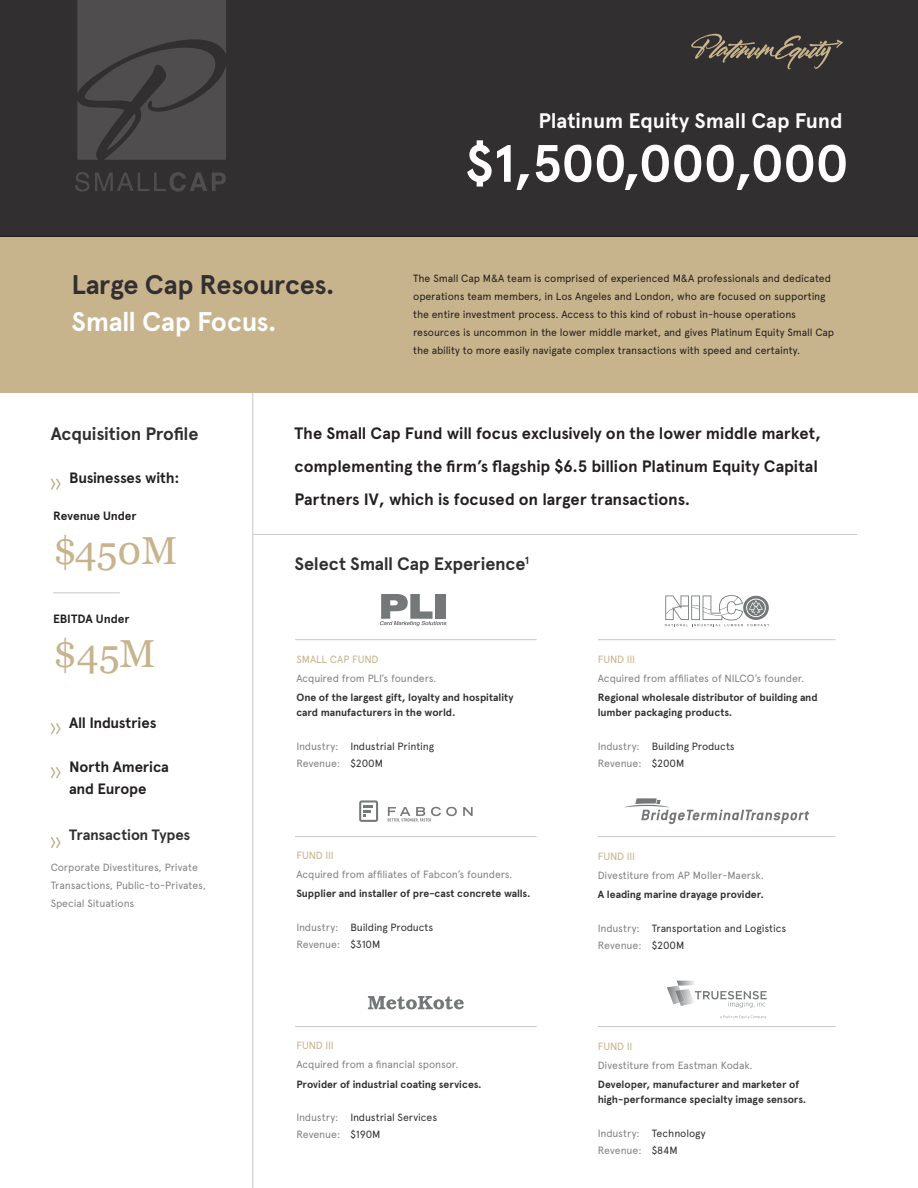
<style>
.page{position:relative;width:918px;height:1188px;background:#fff}
.page>*{position:absolute;margin:0;border:0;box-sizing:border-box;transform-origin:0 0}
.t1{font:700 52.5px "Apercu";letter-spacing:-.02em;color:#fff}
.t2{font:39px "Georgia";color:#c7b38c}
.t3{font:700 27px "Apercu Pro";letter-spacing:-.01em;color:#312f30}
.t4{font:700 27px "Apercu Pro";letter-spacing:-.015em;color:#fff}
.t5{font:700 21px "Apercu";letter-spacing:-.005em;color:#fff}
.t6{font:700 18px "Apercu Pro";letter-spacing:-.01em;color:#312f30}
.t7{font:700 16.5px/33px "Apercu Pro";letter-spacing:-.005em;color:#231f20}
.t8{font:700 15px "Apercu Pro";letter-spacing:-.015em;color:#231f20}
.t9{font:700 15px "Apercu Pro";letter-spacing:-.01em;color:#312f30}
.t10{font:700 12px "Apercu Pro";letter-spacing:-.01em;color:#231f20}
.t11{font:10.5px/18px "Apercu Pro";letter-spacing:-.01em;color:#231f20}
.t12{font:10.5px/18px "Apercu Pro";letter-spacing:-.01em;color:#808285}
.t13{font:700 10.5px/15px "Apercu Pro";letter-spacing:-.005em;color:#312f30}
.t14{font:10.5px "Apercu Pro";letter-spacing:-.01em;color:#312f30}
.t15{font:10.5px "Apercu Pro";letter-spacing:-.025em;color:#c7b38c}
.s1{color:#808285}
.s2{color:#312f30}
</style>
<div class="page">
<hr style="left:252px;top:393px;width:1px;height:795px;background:#c7c8ca">
<div style="left:0;top:237px;width:918px;height:156px;background:#c7b38c"></div>
<div style="left:0;top:0;width:918px;height:237px;background:#312f30"></div>
<svg style="left:691px;top:33px;width:152px;height:37px"></svg>
<svg style="left:50px;top:837px;width:11px;height:11px"></svg>
<svg style="left:50px;top:478px;width:11px;height:12px"></svg>
<svg style="left:50px;top:723px;width:11px;height:12px"></svg>
<svg style="left:50px;top:767px;width:11px;height:12px"></svg>
<hr style="left:253px;top:534px;width:604px;height:1px;background:#c7c8ca">
<hr style="left:53px;top:592px;width:67px;height:1px;background:#c7c8ca">
<svg style="left:75px;top:172px;width:151px;height:20px"></svg>
<svg style="left:77px;top:0;width:149px;height:160px"></svg>
<hr style="left:295px;top:639px;width:242px;height:1px;background:#c7c8ca">
<hr style="left:598px;top:639px;width:238px;height:1px;background:#c7c8ca">
<svg style="left:380px;top:594px;width:67px;height:32px"></svg>
<div style="left:435px;top:594px;width:11px;height:25px;background:#757878"></div>
<svg style="left:665px;top:595px;width:104px;height:31px"></svg>
<hr style="left:295px;top:836px;width:242px;height:1px;background:#c7c8ca">
<hr style="left:598px;top:836px;width:238px;height:1px;background:#c7c8ca">
<svg style="left:463px;top:807px;width:10px;height:9px"></svg>
<svg style="left:388px;top:807px;width:69px;height:15px"></svg>
<div style="left:359px;top:800px;width:19px;height:22px;border:2px solid #757878"></div>
<svg style="left:364px;top:805px;width:9px;height:12px"></svg>
<svg style="left:625px;top:798px;width:184px;height:26px"></svg>
<hr style="left:295px;top:1026px;width:242px;height:1px;background:#c7c8ca">
<hr style="left:598px;top:1026px;width:238px;height:1px;background:#c7c8ca">
<svg style="left:368px;top:996px;width:96px;height:13px"></svg>
<svg style="left:720px;top:1015px;width:46px;height:4px"></svg>
<svg style="left:695px;top:991px;width:72px;height:17px"></svg>
<img style="left:680px;top:989px;width:15px;height:17px">
<img style="left:667px;top:986px;width:13px;height:18px">
<svg style="left:675px;top:990px;width:10px;height:13px"></svg>
<img style="left:677px;top:981px;width:18px;height:5px">
<p class="t5" style="left:538px;top:108px;width:306px">Platinum Equity Small Cap Fund</p>
<p class="t3" style="left:72px;top:264px;width:265px">Large Cap Resources.</p>
<p class="t4" style="left:72px;top:302px;width:206px">Small Cap Focus.</p>
<p class="t1" style="left:465px;top:132px;width:385px">$1,500,000,000</p>
<p class="t11" style="left:413px;top:269px;width:423px">The Small Cap M&amp;A team is comprised of experienced M&amp;A professionals and dedicated operations team members, in Los Angeles and London, who are focused on supporting the entire investment process. Access to this kind of robust in-house operations resources is uncommon in the lower middle market, and gives Platinum Equity Small Cap the ability to more easily navigate complex transactions with speed and certainty.</p>
<p class="t6" style="left:51px;top:420px;width:149px">Acquisition Profile</p>
<p class="t8" style="left:69px;top:466px;width:112px">Businesses with:</p>
<p class="t10" style="left:53px;top:507px;width:85px">Revenue Under</p>
<p class="t2" style="left:53px;top:522px;width:126px">$450M</p>
<p class="t10" style="left:53px;top:609px;width:78px">EBITDA Under</p>
<p class="t2" style="left:53px;top:625px;width:104px">$45M</p>
<p class="t8" style="left:69px;top:711px;width:89px">All Industries</p>
<p class="t8" style="left:69px;top:755px;width:101px">North America</p>
<p class="t8" style="left:69px;top:777px;width:79px">and Europe</p>
<p class="t9" style="left:69px;top:823px;width:123px">Transaction Types</p>
<p class="t12" style="left:51px;top:858px;width:157px">Corporate Divestitures, Private<br>Transactions, Public-to-Privates,<br>Special Situations</p>
<p class="t7" style="left:294px;top:416px;width:528px">The Small Cap Fund will focus exclusively on the lower middle market, complementing the firm’s flagship $6.5 billion Platinum Equity Capital<br>Partners IV, which is focused on larger transactions.</p>
<p class="t6" style="left:294px;top:550px;width:236px">Select Small Cap Experience<sup>1</sup></p>
<p class="t15" style="left:296px;top:651px;width:84px">SMALL CAP FUND</p>
<p class="t12" style="left:296px;top:668px;width:141px">Acquired from PLI’s founders.</p>
<p class="t13" style="left:296px;top:690px;width:219px">One of the largest gift, loyalty and hospitality card manufacturers in the world.</p>
<p class="t14" style="left:296px;top:738px;width:139px"><span class="s1">Industry:</span> Industrial Printing</p>
<p class="t12" style="left:296px;top:754px;width:88px">Revenue: <span class="s2">$200M</span></p>
<p class="t15" style="left:296px;top:847px;width:39px">FUND III</p>
<p class="t12" style="left:296px;top:865px;width:217px">Acquired from affiliates of Fabcon’s founders.</p>
<p class="t13" style="left:296px;top:886px;width:236px">Supplier and installer of pre-cast concrete walls.</p>
<p class="t14" style="left:296px;top:920px;width:138px"><span class="s1">Industry:</span> Building Products</p>
<p class="t12" style="left:296px;top:935px;width:85px">Revenue: <span class="s2">$310M</span></p>
<p class="t15" style="left:296px;top:1037px;width:39px">FUND III</p>
<p class="t12" style="left:296px;top:1055px;width:164px">Acquired from a financial sponsor.</p>
<p class="t13" style="left:296px;top:1076px;width:187px">Provider of industrial coating services.</p>
<p class="t14" style="left:296px;top:1110px;width:142px"><span class="s1">Industry:</span> Industrial Services</p>
<p class="t12" style="left:296px;top:1125px;width:86px">Revenue: <span class="s2">$190M</span></p>
<p class="t15" style="left:598px;top:651px;width:39px">FUND III</p>
<p class="t12" style="left:598px;top:668px;width:208px">Acquired from affiliates of NILCO’s founder.</p>
<p class="t13" style="left:598px;top:690px;width:221px">Regional wholesale distributor of building and lumber packaging products.</p>
<p class="t14" style="left:598px;top:738px;width:138px"><span class="s1">Industry:</span> Building Products</p>
<p class="t12" style="left:598px;top:754px;width:88px">Revenue: <span class="s2">$200M</span></p>
<p class="t15" style="left:598px;top:848px;width:39px">FUND III</p>
<p class="t12" style="left:598px;top:866px;width:168px">Divestiture from AP Moller-Maersk.</p>
<p class="t13" style="left:598px;top:887px;width:168px">A leading marine drayage provider.</p>
<p class="t14" style="left:598px;top:921px;width:190px"><span class="s1">Industry:</span> Transportation and Logistics</p>
<p class="t12" style="left:598px;top:936px;width:88px">Revenue: <span class="s2">$200M</span></p>
<p class="t15" style="left:598px;top:1038px;width:36px">FUND II</p>
<p class="t12" style="left:598px;top:1056px;width:157px">Divestiture from Eastman Kodak.</p>
<p class="t13" style="left:598px;top:1077px;width:210px">Developer, manufacturer and marketer of high-performance specialty image sensors.</p>
<p class="t14" style="left:598px;top:1126px;width:109px"><span class="s1">Industry:</span> Technology</p>
<p class="t12" style="left:598px;top:1141px;width:81px">Revenue: <span class="s2">$84M</span></p>
</div>
